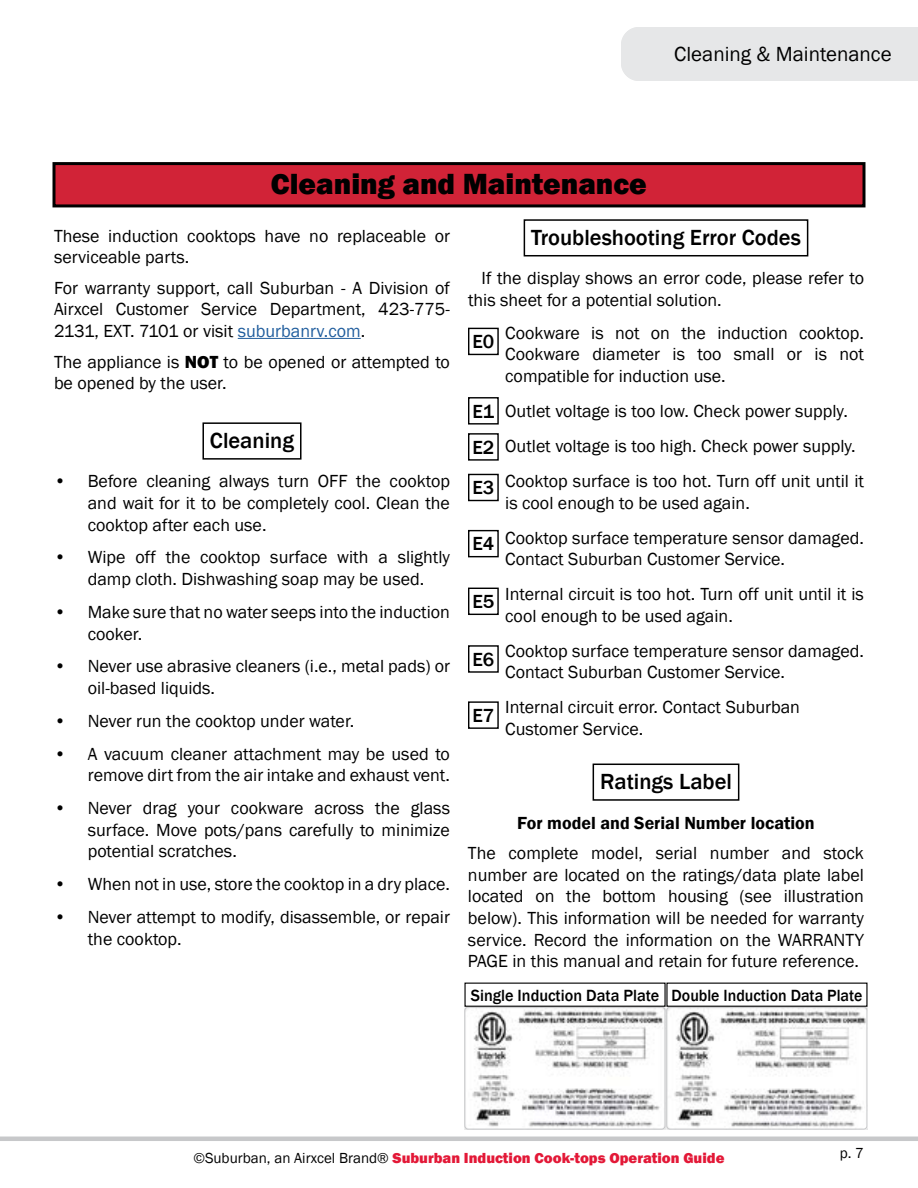
<style>
.page{position:relative;width:918px;height:1188px;background:#fff}
.page>*{position:absolute;margin:0;border:0;box-sizing:border-box;transform-origin:0 0}
.t1{font:800 30px "Franklin Gothic";color:#000}
.t2{font:500 22.5px "Franklin Gothic";color:#000}
.t3{font:21px "Franklin Gothic";color:#000}
.t4{font:500 19.5px/36.2px "Franklin Gothic";color:#000}
.t5{font:18px/21.6px "Franklin Gothic";color:#000}
.t6{font:600 18px "Franklin Gothic";color:#000}
.t7{font:500 16.65px "Franklin Gothic";color:#000}
.t8{font:800 15px "Franklin Gothic";color:#e31837}
.t9{font:15px "Franklin Gothic";color:#000}
.s1{color:#215e9e}
.s2{font-weight:800}
.s3{font-weight:400;color:#000}
</style>
<div class="page">
<hr style="left:0;top:1137px;width:918px;height:4px;background:#c7c8ca">
<div style="left:621px;top:27px;width:297px;height:54px;background:#e6e7e8"></div>
<hr style="left:238px;top:338px;width:123px;height:1px;background:#215e9e">
<div style="left:202px;top:422px;width:100px;height:38px;border:2px solid #000"></div>
<div style="left:524px;top:219px;width:284px;height:37px;border:2px solid #000"></div>
<div style="left:593px;top:764px;width:146px;height:37px;border:2px solid #000"></div>
<div style="left:468px;top:328px;width:31px;height:27px;border:1px solid #000"></div>
<div style="left:468px;top:397px;width:31px;height:28px;border:1px solid #000"></div>
<div style="left:468px;top:433px;width:31px;height:28px;border:1px solid #000"></div>
<div style="left:468px;top:474px;width:31px;height:27px;border:1px solid #000"></div>
<div style="left:468px;top:530px;width:31px;height:27px;border:1px solid #000"></div>
<div style="left:468px;top:588px;width:31px;height:27px;border:1px solid #000"></div>
<div style="left:468px;top:645px;width:31px;height:28px;border:1px solid #000"></div>
<div style="left:468px;top:701px;width:31px;height:28px;border:1px solid #000"></div>
<div style="left:54px;top:164px;width:810px;height:42px;background:#d12337"></div>
<div style="left:52px;top:162px;width:814px;height:45px;border:3px solid #000"></div>
<img style="left:464px;top:1007px;width:403px;height:123px">
<div style="left:464px;top:1007px;width:201px;height:123px;border:1px solid #c7c8ca;border-radius:3px"></div>
<div style="left:464px;top:983px;width:202px;height:24px;border:1px solid #000"></div>
<div style="left:666px;top:1007px;width:201px;height:123px;border:1px solid #c7c8ca;border-radius:3px"></div>
<div style="left:666px;top:983px;width:202px;height:24px;border:1px solid #000"></div>
<p class="t3" style="left:674px;top:41px;width:219px">Cleaning &amp; Maintenance</p>
<p class="t3" style="left:732px;top:41px;width:104px">Service Log</p>
<h1 class="t1" style="left:271px;top:164px;width:377px">Cleaning and Maintenance</h1>
<p class="t5" style="left:54px;top:225px;width:398px">These induction cooktops have no replaceable or serviceable parts.</p>
<p class="t5" style="left:54px;top:277px;width:398px;text-align:justify">For warranty support, call Suburban - A Division of Airxcel Customer Service Department, 423-775- 2131, EXT. 7101 or visit <span class="s1">suburbanrv.com</span>.</p>
<p class="t5" style="left:54px;top:351px;width:397px">The appliance is <span class="s2">NOT</span> to be opened or attempted to be opened by the user.</p>
<p class="t2" style="left:210px;top:426px;width:86px">Cleaning</p>
<p class="t5" style="left:88px;top:471px;width:364px;text-align:justify;text-indent:-34px">• Before cleaning always turn OFF the cooktop and wait for it to be completely cool. Clean the cooktop after each use.</p>
<p class="t5" style="left:54px;top:547px;width:397px;text-align:center">• Wipe off the cooktop surface with a slightly damp cloth. Dishwashing soap may be used.</p>
<p class="t5" style="left:88px;top:602px;width:364px;text-indent:-34px">• Make sure that no water seeps into the induction cooker.</p>
<p class="t5" style="left:88px;top:656px;width:364px;text-indent:-34px">• Never use abrasive cleaners (i.e., metal pads) or oil-based liquids.</p>
<p class="t5" style="left:54px;top:710px;width:302px">• Never run the cooktop under water.</p>
<p class="t5" style="left:54px;top:743px;width:398px;text-align:right">• A vacuum cleaner attachment may be used to remove dirt from the air intake and exhaust vent.</p>
<p class="t5" style="left:88px;top:798px;width:364px;text-align:justify;text-indent:-34px">• Never drag your cookware across the glass surface. Move pots/pans carefully to minimize potential scratches.</p>
<p class="t5" style="left:54px;top:874px;width:398px">• When not in use, store the cooktop in a dry place.</p>
<p class="t5" style="left:88px;top:907px;width:364px;text-indent:-34px">• Never attempt to modify, disassemble, or repair the cooktop.</p>
<p class="t2" style="left:531px;top:223px;width:271px">Troubleshooting Error Codes</p>
<p class="t5" style="left:468px;top:268px;width:398px;text-indent:14px">If the display shows an error code, please refer to this sheet for a potential solution.</p>
<p class="t5" style="left:505px;top:322px;width:360px;text-align:justify">Cookware is not on the induction cooktop.<br>Cookware diameter is too small or is not compatible for induction use.</p>
<p class="t5" style="left:505px;top:394px;width:360px;line-height:35px">Outlet voltage is too low. Check power supply.<br>Outlet voltage is too high. Check power supply.<br>Cooktop surface is too hot. Turn off unit until it</p>
<p class="t5" style="left:505px;top:486px;width:360px;line-height:35px">is cool enough to be used again.<br>Cooktop surface temperature sensor damaged.</p>
<p class="t5" style="left:505px;top:542px;width:360px;line-height:35px">Contact Suburban Customer Service.<br>Internal circuit is too hot. Turn off unit until it is</p>
<p class="t5" style="left:505px;top:599px;width:360px;line-height:35px">cool enough to be used again.<br>Cooktop surface temperature sensor damaged.</p>
<p class="t5" style="left:505px;top:655px;width:296px;line-height:35px">Contact Suburban Customer Service.<br>Internal circuit error. Contact Suburban</p>
<p class="t5" style="left:505px;top:719px;width:140px">Customer Service.</p>
<p class="t2" style="left:600px;top:768px;width:133px">Ratings Label</p>
<p class="t6" style="left:517px;top:811px;width:299px">For model and Serial Number location</p>
<p class="t5" style="left:468px;top:843px;width:398px;text-align:justify">The complete model, serial number and stock number are located on the ratings/data plate label located on the bottom housing (see illustration below). This information will be needed for warranty service. Record the information on the WARRANTY PAGE in this manual and retain for future reference.</p>
<p class="t4" style="left:472px;top:324px;width:23px">E0</p>
<p class="t4" style="left:472px;top:393px;width:23px">E1<br>E2</p>
<p class="t4" style="left:472px;top:470px;width:23px">E3</p>
<p class="t4" style="left:472px;top:526px;width:23px">E4</p>
<p class="t4" style="left:472px;top:584px;width:23px">E5</p>
<p class="t4" style="left:472px;top:641px;width:23px">E6</p>
<p class="t4" style="left:472px;top:698px;width:23px">E7</p>
<p class="t7" style="left:471px;top:985px;width:393px">Single Induction Data Plate Double Induction Data Plate</p>
<p class="t8" style="left:193px;top:1148px;width:533px"><span class="s3">©Suburban, an Airxcel Brand®</span> Suburban Induction Cook-tops Operation Guide</p>
<p class="t9" style="left:840px;top:1144px;width:26px">p. 7</p>
</div>
